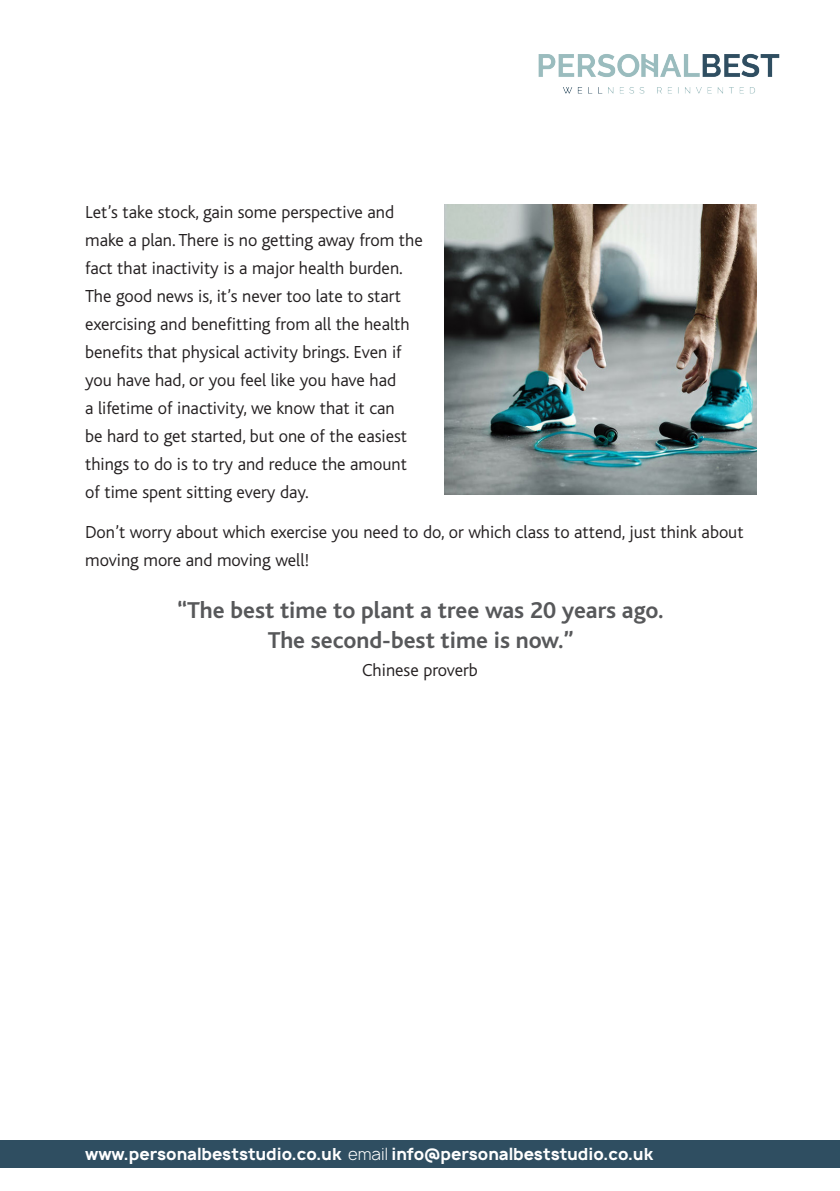
<style>
.page{position:relative;width:840px;height:1191px;background:#fff}
.page>*{position:absolute;margin:0;border:0;box-sizing:border-box;transform-origin:0 0}
.t1{font:700 24px/30px "Bliss";color:#57585a;text-align:center}
.t2{font:300 18.2px/28px "Bliss";color:#231f20}
.t3{font:700 16px "Manrope";color:#fff}
.s1{font-weight:300}
</style>
<div class="page">
<div style="left:0;top:1140px;width:839px;height:28px;background:#2f4e61"></div>
<img style="left:538px;top:54px;width:242px;height:40px">
<img style="left:444px;top:204px;width:311px;height:290px">
<p class="t2" style="left:85px;top:198px;width:339px">Let’s take stock, gain some perspective and make a plan. There is no getting away from the fact that inactivity is a major health burden.<br>The good news is, it’s never too late to start exercising and benefitting from all the health benefits that physical activity brings. Even if you have had, or you feel like you have had<br>a lifetime of inactivity, we know that it can<br>be hard to get started, but one of the easiest things to do is to try and reduce the amount of time spent sitting every day.</p>
<p class="t2" style="left:85px;top:518px;width:659px">Don’t worry about which exercise you need to do, or which class to attend, just think about moving more and moving well!</p>
<p class="t1" style="left:177px;top:596px;width:487px">“The best time to plant a tree was 20 years ago.<br>The second-best time is now.”</p>
<p class="t2" style="left:362px;top:656px;width:117px">Chinese proverb</p>
<p class="t3" style="left:85px;top:1142px;width:569px">www.personalbeststudio.co.uk <span class="s1">email</span> info@personalbeststudio.co.uk</p>
</div>
